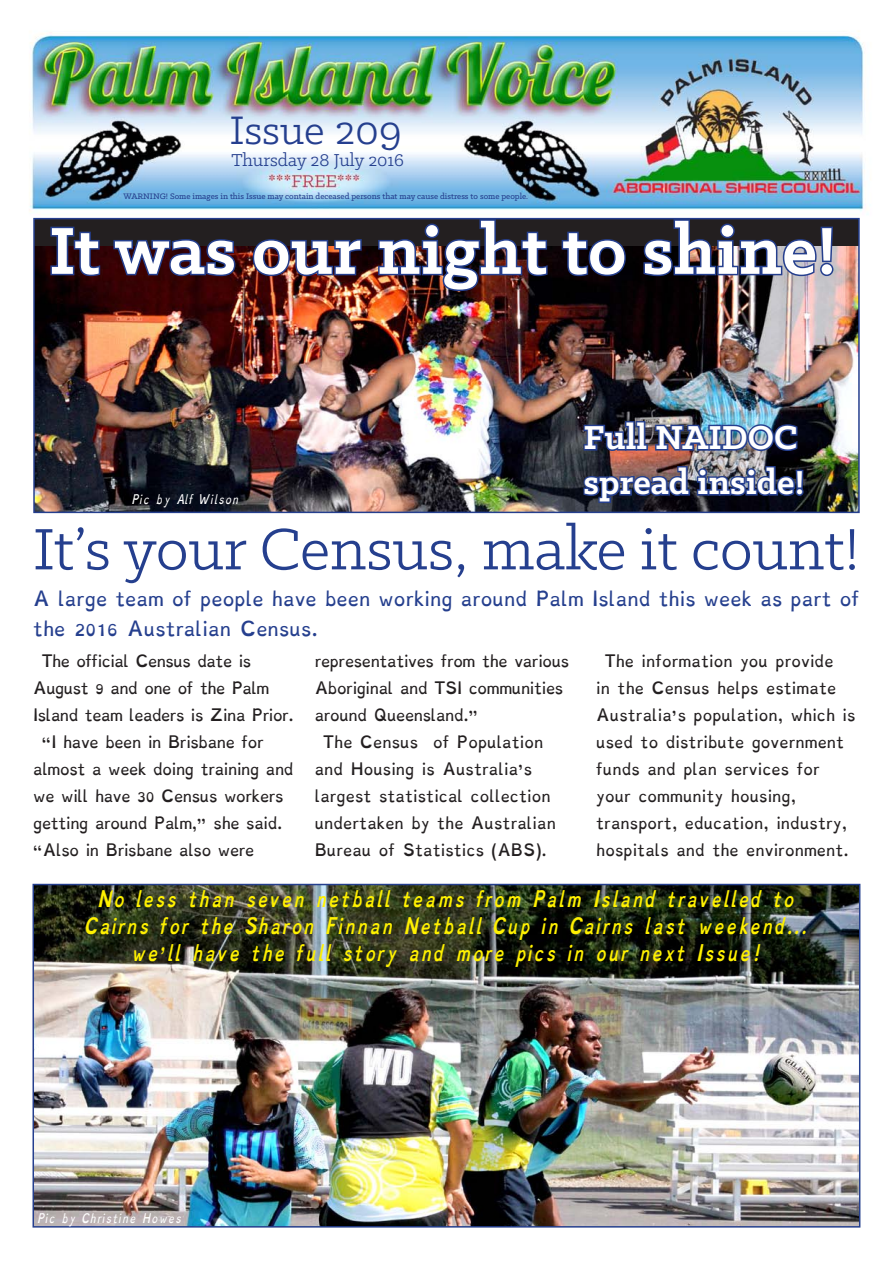
<style>
.page{position:relative;width:893px;height:1263px;background:#fff}
.page>*{position:absolute;margin:0;border:0;box-sizing:border-box;transform-origin:0 0}
.Heads{font:700 75px "Klinic Slab";color:#fff}
.Heads-2{font:66px "Klinic Slab";color:#253f8e}
.Heads-3{font:45px "Klinic Slab";color:#253f8e}
.Heads-4{font:700 37.5px/45px "Klinic Slab";color:#fff}
.Heads-5{font:19.5px "Klinic Slab";color:#253f8e}
.t1{font:italic 700 18px/27px "Dyslexie";color:#fff101;text-align:center}
.t2{font:16.5px/30px "Dyslexie";color:#253f8e}
.t3{font:13.5px/27px "Dyslexie";color:#231f20}
.t4{font:13.5px/27px "Dyslexie";letter-spacing:-.03em;color:#231f20}
.t5{font:13.5px/27px "Dyslexie";letter-spacing:-.04em;color:#231f20}
.t6{font:italic 10.5px "Dyslexie";color:#fff}
.Paragraph_Style_2{font:500 9px "Klinic Slab";color:#253f8e}
</style>
<div class="page">
<img style="left:29px;top:31px;width:839px;height:187px">
<div style="left:34px;top:219px;width:825px;height:293px;background:#231f20"></div>
<img style="left:36px;top:247px;width:821px;height:263px">
<div style="left:33px;top:218px;width:827px;height:295px;border:2px solid #253f8e"></div>
<svg style="left:49px;top:226px;width:53px;height:52px"></svg>
<svg style="left:112px;top:239px;width:125px;height:39px;background:#2c1d3e"></svg>
<img style="left:251px;top:239px;width:112px;height:39px">
<img style="left:377px;top:218px;width:172px;height:75px">
<svg style="left:560px;top:231px;width:67px;height:47px"></svg>
<img style="left:642px;top:218px;width:193px;height:60px">
<img style="left:582px;top:420px;width:217px;height:32px">
<img style="left:582px;top:465px;width:223px;height:39px">
<img style="left:36px;top:887px;width:821px;height:337px">
<div style="left:33px;top:884px;width:827px;height:343px;border:2px solid #253f8e"></div>
<p class="Heads-3" style="left:230px;top:101px;width:173px">Issue 209</p>
<p class="Heads-5" style="left:231px;top:148px;width:174px">Thursday 28 July 2016</p>
<p class="Paragraph_Style_2" style="left:123px;top:191px;width:406px">WARNING! Some images in this Issue may contain deceased persons that may cause distress to some people.</p>
<p class="Heads" style="left:49px;top:201px;width:789px">It was our night to shine!</p>
<p class="t6" style="left:132px;top:491px;width:109px">Pic by Alf Wilson</p>
<p class="Heads-4" style="left:584px;top:414px;width:222px">Full NAIDOC spread inside!</p>
<p class="Heads-2" style="left:33px;top:507px;width:828px">It’s your Census, make it count!</p>
<p class="t2" style="left:33px;top:583px;width:828px">A large team of people have been working around Palm Island this week as part of the 2016 Australian Census.</p>
<p class="t5" style="left:33px;top:647px;width:262px;text-indent:9px">The official Census date is<br>August 9 and one of the Palm<br>Island team leaders is Zina Prior.</p>
<p class="t4" style="left:33px;top:728px;width:262px;text-indent:9px">“I have been in Brisbane for almost a week doing training and we will have 30 Census workers getting around Palm,” she said. “Also in Brisbane also were</p>
<p class="t4" style="left:315px;top:647px;width:256px">representatives from the various<br>Aboriginal and TSI communities around Queensland.”</p>
<p class="t3" style="left:315px;top:728px;width:243px;text-indent:9px">The Census of Population and Housing is Australia’s largest statistical collection undertaken by the Australian<br>Bureau of Statistics (ABS).</p>
<p class="t3" style="left:596px;top:647px;width:261px;text-indent:9px">The information you provide<br>in the Census helps estimate<br>Australia’s population, which is used to distribute government funds and plan services for your community housing, transport, education, industry, hospitals and the environment.</p>
<p class="t1" style="left:85px;top:885px;width:724px">No less than seven netball teams from Palm Island travelled to<br>Cairns for the Sharon Finnan Netball Cup in Cairns last weekend... we’ll have the full story and more pics in our next Issue!</p>
<p class="t6" style="left:38px;top:1209px;width:146px">Pic by Christine Howes</p>
</div>
